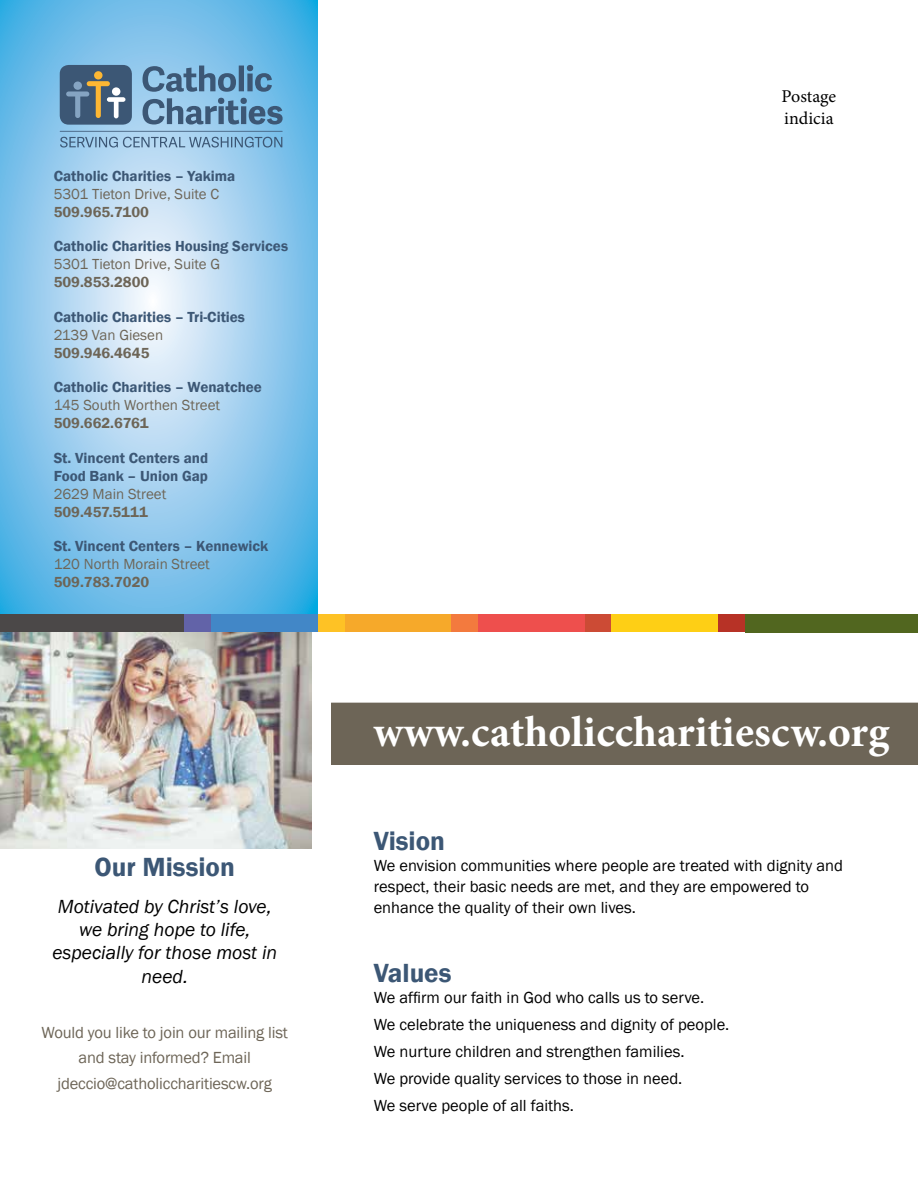
<style>
.page{position:relative;width:918px;height:1188px;background:#fff}
.page>*{position:absolute;margin:0;border:0;box-sizing:border-box;transform-origin:0 0}
.t1{font:700 43.5px "Minion Pro";color:#fff}
.t2{font:600 27px "Franklin Gothic";color:#3c5775}
.t3{font:italic 19.5px/23.4px "Franklin Gothic";color:#000;text-align:center}
.t4{font:18px/21.6px "Minion Pro";color:#000}
.t5{font:16.5px/27px "Franklin Gothic";color:#000}
.t6{font:16.5px/25.5px "Franklin Gothic";letter-spacing:-.01em;color:#6d6557;text-align:center}
.t7{font:600 15px/18px "Franklin Gothic";color:#3c5775}
.t8{font:15px "Franklin Gothic";color:#6d6557}
.t9{font:600 15px "Franklin Gothic";color:#6d6557}
</style>
<div class="page">
<svg style="left:0;top:0;width:318px;height:614px;background:#91caed"></svg>
<div style="left:478px;top:614px;width:107px;height:18px;background:#ee4f4d"></div>
<div style="left:585px;top:614px;width:27px;height:18px;background:#cc4b35"></div>
<div style="left:451px;top:614px;width:27px;height:18px;background:#f37a3e"></div>
<div style="left:345px;top:614px;width:106px;height:18px;background:#f6a92a"></div>
<div style="left:318px;top:614px;width:27px;height:18px;background:#fec225"></div>
<div style="left:612px;top:614px;width:106px;height:18px;background:#fecf15"></div>
<div style="left:718px;top:614px;width:27px;height:18px;background:#b73226"></div>
<div style="left:745px;top:614px;width:173px;height:18px;background:#51661f"></div>
<div style="left:0;top:614px;width:184px;height:18px;background:#4b4848"></div>
<div style="left:211px;top:614px;width:106px;height:18px;background:#4287c7"></div>
<div style="left:184px;top:614px;width:27px;height:18px;background:#6263a8"></div>
<div style="left:331px;top:703px;width:587px;height:62px;background:#6d6557"></div>
<svg style="left:60px;top:137px;width:222px;height:11px;background:#82aac9"></svg>
<svg style="left:143px;top:98px;width:140px;height:27px;background:#6c97b8"></svg>
<svg style="left:143px;top:65px;width:129px;height:27px;background:#6694b7"></svg>
<div style="left:60px;top:65px;width:72px;height:60px;background:#3c5775;border-radius:9px"></div>
<svg style="left:66px;top:71px;width:59px;height:47px"></svg>
<hr style="left:60px;top:131px;width:223px;height:1px;background:#3c5775">
<img style="left:0;top:632px;width:312px;height:217px">
<p class="t7" style="left:54px;top:167px;width:183px">Catholic Charities – Yakima</p>
<p class="t8" style="left:54px;top:185px;width:167px">5301 Tieton Drive, Suite C</p>
<p class="t9" style="left:54px;top:203px;width:97px">509.965.7100</p>
<p class="t7" style="left:54px;top:238px;width:236px">Catholic Charities Housing Services</p>
<p class="t8" style="left:54px;top:255px;width:168px">5301 Tieton Drive, Suite G</p>
<p class="t9" style="left:54px;top:273px;width:97px">509.853.2800</p>
<p class="t7" style="left:54px;top:308px;width:193px">Catholic Charities – Tri-Cities</p>
<p class="t8" style="left:54px;top:326px;width:111px">2139 Van Giesen</p>
<p class="t9" style="left:54px;top:344px;width:97px">509.946.4645</p>
<p class="t7" style="left:54px;top:379px;width:210px">Catholic Charities – Wenatchee</p>
<p class="t8" style="left:54px;top:396px;width:168px">145 South Worthen Street</p>
<p class="t9" style="left:54px;top:414px;width:96px">509.662.6761</p>
<p class="t7" style="left:54px;top:449px;width:156px">St. Vincent Centers and<br>Food Bank – Union Gap</p>
<p class="t8" style="left:54px;top:485px;width:114px">2629 Main Street</p>
<p class="t9" style="left:54px;top:503px;width:96px">509.457.5111</p>
<p class="t7" style="left:54px;top:538px;width:216px">St. Vincent Centers – Kennewick</p>
<p class="t8" style="left:54px;top:555px;width:158px">120 North Morain Street</p>
<p class="t9" style="left:54px;top:573px;width:97px">509.783.7020</p>
<h2 class="t2" style="left:95px;top:850px;width:142px">Our Mission</h2>
<p class="t3" style="left:52px;top:895px;width:226px">Motivated by Christ’s love, we bring hope to life, especially for those most in need.</p>
<p class="t6" style="left:42px;top:1020px;width:248px">Would you like to join our mailing list and stay informed? Email jdeccio@catholiccharitiescw.org</p>
<p class="t4" style="left:782px;top:86px;width:56px">Postage indicia</p>
<h1 class="t1" style="left:374px;top:701px;width:518px">www.catholiccharitiescw.org</h1>
<h2 class="t2" style="left:374px;top:825px;width:73px">Vision</h2>
<p class="t5" style="left:374px;top:856px;width:471px;line-height:21px">We envision communities where people are treated with dignity and respect, their basic needs are met, and they are empowered to enhance the quality of their own lives.</p>
<h2 class="t2" style="left:374px;top:957px;width:79px">Values</h2>
<p class="t5" style="left:374px;top:985px;width:357px">We affirm our faith in God who calls us to serve.<br>We celebrate the uniqueness and dignity of people.<br>We nurture children and strengthen families.<br>We provide quality services to those in need.<br>We serve people of all faiths.</p>
</div>
